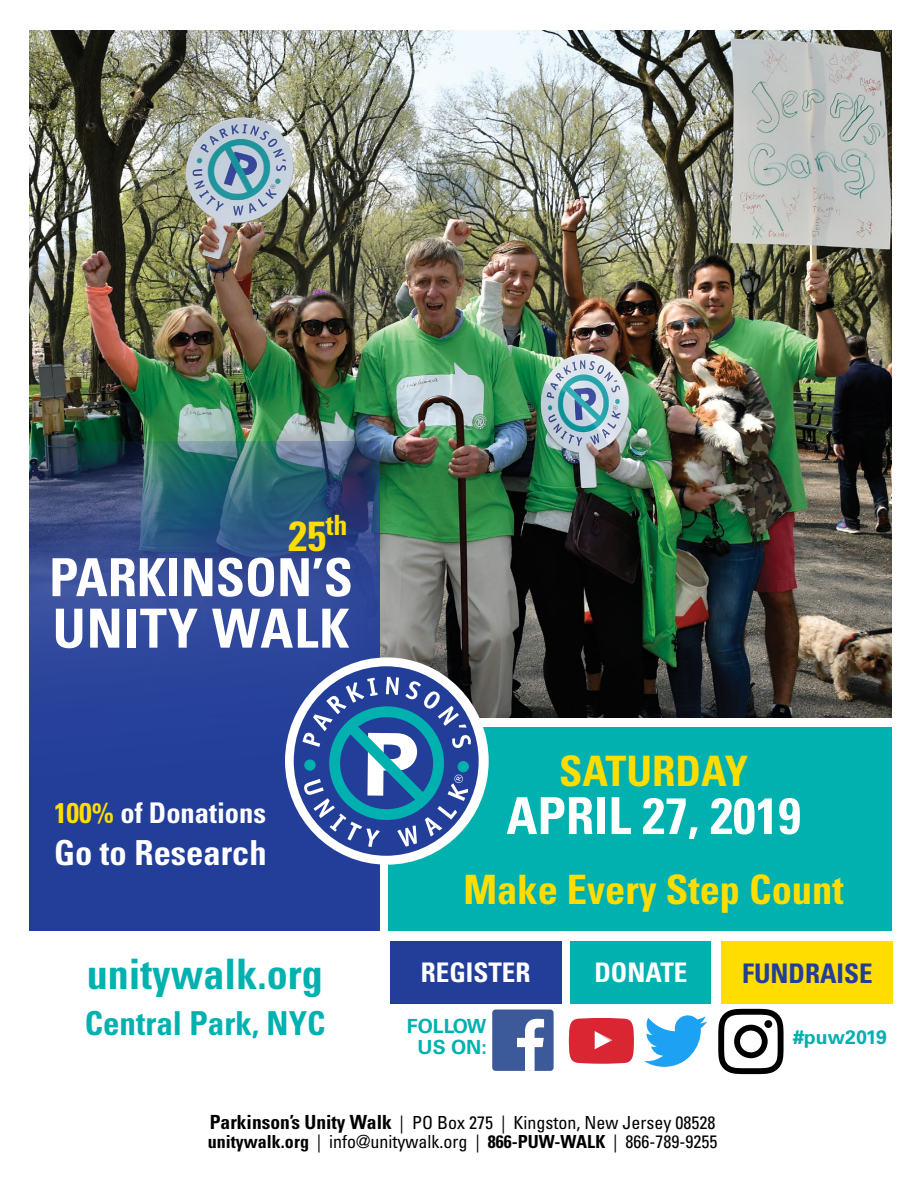
<style>
.page{position:relative;width:918px;height:1188px;background:#fff}
.page>*{position:absolute;margin:0;border:0;box-sizing:border-box;transform-origin:0 0}
.t1{font:700 condensed 54px "Univers";letter-spacing:.02em;color:#fff}
.t2{font:700 condensed 52.5px "Univers";color:#fff}
.t3{font:700 condensed 51px "Univers";color:#fff}
.t4{font:700 condensed 42px "Univers";color:#00b1b0}
.t5{font:700 condensed 42px "Univers";color:#fd0}
.t6{font:700 condensed 40.5px "Univers";color:#fd0}
.t7{font:700 condensed 34.5px "Univers";color:#fff}
.t8{font:700 condensed 33px "Univers";color:#00b1b0}
.t9{font:700 condensed 28.5px "Univers";color:#fff}
.t10{font:700 condensed 27px "Univers";color:#fff}
.t11{font:700 condensed 27px "Univers";color:#233e99}
.t12{font:700 19.5px/21px "Univers";color:#00b1b0;text-align:center}
.t13{font:condensed 18px/19.5px "Univers";color:#000}
.s1{color:#fd0}
.s2{font-weight:700;font-size:19.5px}
.s3{font-weight:700}
</style>
<div class="page">
<img style="left:30px;top:31px;width:861px;height:686px">
<svg style="left:29px;top:442px;width:351px;height:489px;background:#2b4790"></svg>
<div style="left:388px;top:727px;width:504px;height:204px;background:#00b1b0"></div>
<div style="left:285px;top:657px;width:204px;height:208px;background:#fff;border-radius:50%"></div>
<svg style="left:294px;top:666px;width:185px;height:190px"></svg>
<div style="left:390px;top:941px;width:171px;height:63px;background:#233e99"></div>
<div style="left:571px;top:941px;width:140px;height:63px;background:#00b1b0"></div>
<div style="left:721px;top:941px;width:172px;height:63px;background:#fd0"></div>
<div style="left:492px;top:1010px;width:62px;height:61px;background:#3c5a99;border-radius:3px"></div>
<svg style="left:517px;top:1019px;width:27px;height:52px"></svg>
<svg style="left:644px;top:1015px;width:63px;height:52px"></svg>
<svg style="left:718px;top:1009px;width:66px;height:65px"></svg>
<div style="left:764px;top:1020px;width:8px;height:8px;background:#000;border-radius:50%"></div>
<svg style="left:569px;top:1018px;width:65px;height:46px;background:#dd3e48"></svg>
<h3 class="t5" style="left:289px;top:510px;width:60px">25<sup>th</sup></h3>
<h2 class="t2" style="left:49px;top:545px;width:305px">PARKINSON’S</h2>
<h1 class="t1" style="left:53px;top:595px;width:298px">UNITY WALK</h1>
<h3 class="t9" style="left:54px;top:796px;width:214px"><span class="s1">100%</span> of Donations</h3>
<h3 class="t7" style="left:54px;top:831px;width:214px">Go to Research</h3>
<h3 class="t4" style="left:87px;top:948px;width:238px">unitywalk.org</h3>
<h3 class="t8" style="left:85px;top:1003px;width:242px">Central Park, NYC</h3>
<h3 class="t5" style="left:559px;top:746px;width:190px">SATURDAY</h3>
<h3 class="t3" style="left:506px;top:785px;width:296px">APRIL 27, 2019</h3>
<h3 class="t6" style="left:463px;top:865px;width:382px">Make Every Step Count</h3>
<h3 class="t10" style="left:421px;top:955px;width:111px">REGISTER</h3>
<h3 class="t10" style="left:594px;top:955px;width:94px">DONATE</h3>
<h3 class="t11" style="left:742px;top:957px;width:132px">FUNDRAISE</h3>
<p class="t12" style="left:407px;top:1016px;width:81px">FOLLOW<br>US ON:</p>
<p class="t12" style="left:793px;top:1027px;width:96px">#puw2019</p>
<p class="t13" style="left:208px;top:1112px;width:511px"><span class="s2">Parkinson’s Unity Walk</span> | PO Box 275 | Kingston, New Jersey 08528 <span class="s3">unitywalk.org</span> | info@unitywalk.org | <span class="s3">866-PUW-WALK</span> | 866-789-9255</p>
</div>
